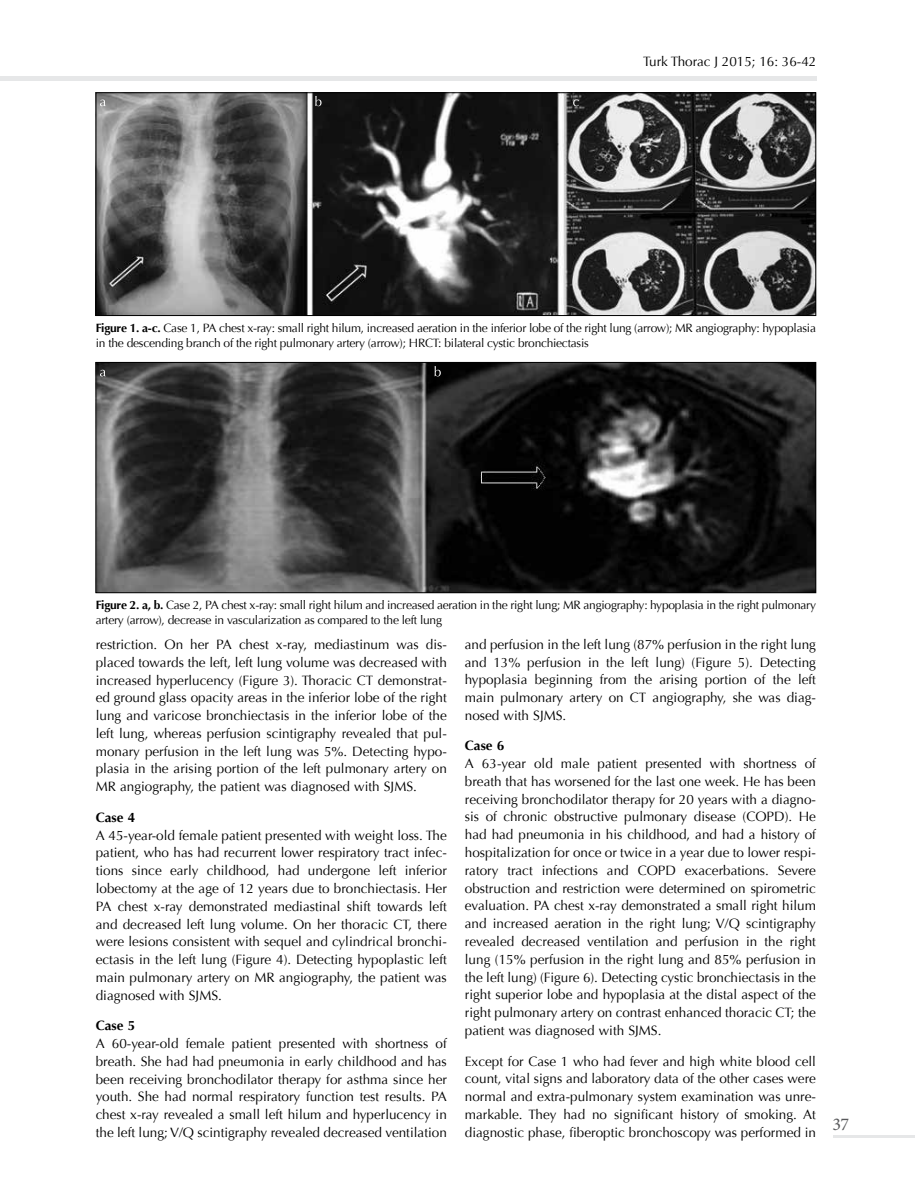
<style>
.page{position:relative;width:915px;height:1191px;background:#fff}
.page>*{position:absolute;margin:0;border:0;box-sizing:border-box;transform-origin:0 0}
.t1{font:18px "Minion Pro";color:#58595b}
.t2{font:13.5px/17.9px "Optima";color:#000;text-align:justify}
.t3{font:700 13.5px "Optima";color:#000}
.t4{font:12px/14.4px "Optima";letter-spacing:-.02em;color:#000}
.s1{font-weight:700}
</style>
<div class="page">
<img style="left:98px;top:94px;width:715px;height:220px">
<div style="left:96px;top:92px;width:719px;height:224px;border:1px solid #000"></div>
<img style="left:98px;top:364px;width:715px;height:227px">
<div style="left:96px;top:362px;width:719px;height:231px;border:1px solid #000"></div>
<hr style="left:0;top:77px;width:816px;height:4px;background:#e6e7e8">
<hr style="left:833px;top:1135px;width:81px;height:3px;background:#e6e7e8">
<svg style="left:100px;top:100px;width:6px;height:6px"></svg>
<svg style="left:100px;top:370px;width:6px;height:6px"></svg>
<svg style="left:315px;top:96px;width:6px;height:10px"></svg>
<svg style="left:434px;top:366px;width:6px;height:10px"></svg>
<svg style="left:573px;top:100px;width:5px;height:6px"></svg>
<p class="t2" style="left:643px;top:53px;width:175px">Turk Thorac J 2015; 16: 36-42</p>
<p class="t4" style="left:96px;top:321px;width:721px"><span class="s1">Figure 1. a-c.</span> Case 1, PA chest x-ray: small right hilum, increased aeration in the inferior lobe of the right lung (arrow); MR angiography: hypoplasia in the descending branch of the right pulmonary artery (arrow); HRCT: bilateral cystic bronchiectasis</p>
<p class="t4" style="left:96px;top:598px;width:721px"><span class="s1">Figure 2. a, b.</span> Case 2, PA chest x-ray: small right hilum and increased aeration in the right lung; MR angiography: hypoplasia in the right pulmonary artery (arrow), decrease in vascularization as compared to the left lung</p>
<p class="t2" style="left:96px;top:635px;width:352px">restriction. On her PA chest x-ray, mediastinum was dis&shy;placed towards the left, left lung volume was decreased with increased hyperlucency (Figure 3). Thoracic CT demonstrat&shy;ed ground glass opacity areas in the inferior lobe of the right lung and varicose bronchiectasis in the inferior lobe of the left lung, whereas perfusion scintigraphy revealed that pul&shy;monary perfusion in the left lung was 5%. Detecting hypo&shy;plasia in the arising portion of the left pulmonary artery on MR angiography, the patient was diagnosed with SJMS.</p>
<p class="t3" style="left:96px;top:809px;width:41px">Case 4</p>
<p class="t2" style="left:96px;top:826px;width:352px">A 45-year-old female patient presented with weight loss. The patient, who has had recurrent lower respiratory tract infec&shy;tions since early childhood, had undergone left inferior lobectomy at the age of 12 years due to bronchiectasis. Her PA chest x-ray demonstrated mediastinal shift towards left and decreased left lung volume. On her thoracic CT, there were lesions consistent with sequel and cylindrical bronchi&shy;ectasis in the left lung (Figure 4). Detecting hypoplastic left main pulmonary artery on MR angiography, the patient was diagnosed with SJMS.</p>
<p class="t3" style="left:96px;top:1017px;width:41px">Case 5</p>
<p class="t2" style="left:96px;top:1034px;width:352px">A 60-year-old female patient presented with shortness of breath. She had had pneumonia in early childhood and has been receiving bronchodilator therapy for asthma since her youth. She had normal respiratory function test results. PA chest x-ray revealed a small left hilum and hyperlucency in the left lung; V/Q scintigraphy revealed decreased ventilation</p>
<p class="t2" style="left:464px;top:635px;width:352px">and perfusion in the left lung (87% perfusion in the right lung and 13% perfusion in the left lung) (Figure 5). Detecting hypoplasia beginning from the arising portion of the left main pulmonary artery on CT angiography, she was diag&shy;nosed with SJMS.</p>
<p class="t3" style="left:464px;top:738px;width:41px">Case 6</p>
<p class="t2" style="left:464px;top:754px;width:352px">A 63-year old male patient presented with shortness of breath that has worsened for the last one week. He has been receiving bronchodilator therapy for 20 years with a diagno&shy;sis of chronic obstructive pulmonary disease (COPD). He had had pneumonia in his childhood, and had a history of hospitalization for once or twice in a year due to lower respi&shy;ratory tract infections and COPD exacerbations. Severe obstruction and restriction were determined on spirometric evaluation. PA chest x-ray demonstrated a small right hilum and increased aeration in the right lung; V/Q scintigraphy revealed decreased ventilation and perfusion in the right lung (15% perfusion in the right lung and 85% perfusion in the left lung) (Figure 6). Detecting cystic bronchiectasis in the right superior lobe and hypoplasia at the distal aspect of the right pulmonary artery on contrast enhanced thoracic CT; the patient was diagnosed with SJMS.</p>
<p class="t2" style="left:464px;top:1052px;width:352px">Except for Case 1 who had fever and high white blood cell count, vital signs and laboratory data of the other cases were normal and extra-pulmonary system examination was unre&shy;markable. They had no significant history of smoking. At diagnostic phase, fiberoptic bronchoscopy was performed in</p>
<h1 class="t1" style="left:832px;top:1112px;width:18px">37</h1>
</div>
